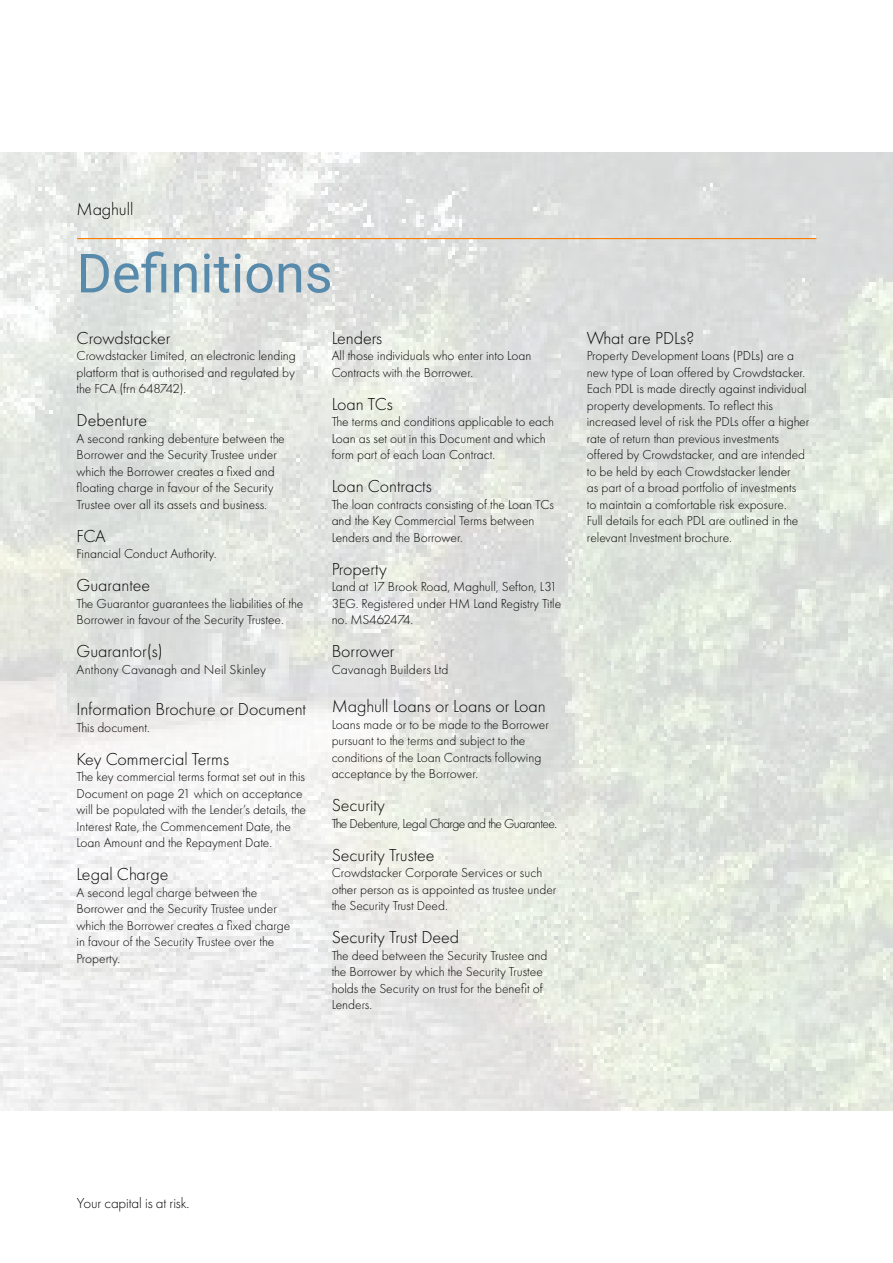
<style>
.page{position:relative;width:893px;height:1263px;background:#fff}
.page>*{position:absolute;margin:0;border:0;box-sizing:border-box;transform-origin:0 0}
.t1{font:54px "Roboto";color:#578aab}
.t2{font:300 18px "Futura PT";color:#040503}
.t3{font:300 15px "Futura PT";letter-spacing:-.01em;color:#040503}
.t4{font:300 13.5px/16.5px "Futura PT";color:#040503}
.t5{font:300 13.5px "Futura PT";letter-spacing:-.04em;color:#040503}
</style>
<div class="page">
<img style="left:0;top:153px;width:893px;height:957px">
<hr style="left:77px;top:238px;width:739px;height:1px;background:#fe7c00">
<h2 class="t2" style="left:77px;top:198px;width:58px">Maghull</h2>
<h1 class="t1" style="left:77px;top:235px;width:258px">Definitions</h1>
<h2 class="t2" style="left:77px;top:328px;width:95px">Crowdstacker</h2>
<p class="t4" style="left:77px;top:348px;width:221px;text-align:justify">Crowdstacker Limited, an electronic lending platform that is authorised and regulated by the FCA (frn 648742).</p>
<h2 class="t2" style="left:77px;top:410px;width:72px">Debenture</h2>
<p class="t4" style="left:77px;top:430px;width:210px">A second ranking debenture between the Borrower and the Security Trustee under which the Borrower creates a fixed and floating charge in favour of the Security Trustee over all its assets and business.</p>
<h2 class="t2" style="left:77px;top:526px;width:31px">FCA</h2>
<p class="t4" style="left:77px;top:546px;width:141px">Financial Conduct Authority.</p>
<h2 class="t2" style="left:77px;top:575px;width:75px">Guarantee</h2>
<p class="t4" style="left:77px;top:595px;width:228px">The Guarantor guarantees the liabilities of the<br>Borrower in favour of the Security Trustee.</p>
<h2 class="t2" style="left:77px;top:641px;width:88px">Guarantor(s)</h2>
<p class="t4" style="left:77px;top:661px;width:191px">Anthony Cavanagh and Neil Skinley</p>
<h2 class="t2" style="left:77px;top:699px;width:231px">Information Brochure or Document</h2>
<p class="t4" style="left:77px;top:719px;width:75px">This document.</p>
<h2 class="t2" style="left:77px;top:749px;width:154px">Key Commercial Terms</h2>
<p class="t4" style="left:77px;top:769px;width:231px">The key commercial terms format set out in this Document on page 21 which on acceptance will be populated with the Lender’s details, the Interest Rate, the Commencement Date, the Loan Amount and the Repayment Date.</p>
<h2 class="t2" style="left:77px;top:864px;width:93px">Legal Charge</h2>
<p class="t4" style="left:77px;top:884px;width:215px">A second legal charge between the Borrower and the Security Trustee under which the Borrower creates a fixed charge in favour of the Security Trustee over the Property.</p>
<h2 class="t2" style="left:332px;top:328px;width:52px">Lenders</h2>
<p class="t4" style="left:332px;top:348px;width:201px">All those individuals who enter into Loan<br>Contracts with the Borrower.</p>
<h2 class="t2" style="left:332px;top:394px;width:63px">Loan TCs</h2>
<p class="t4" style="left:332px;top:414px;width:224px">The terms and conditions applicable to each<br>Loan as set out in this Document and which form part of each Loan Contract.</p>
<h2 class="t2" style="left:332px;top:476px;width:102px">Loan Contracts</h2>
<p class="t4" style="left:332px;top:496px;width:224px">The loan contracts consisting of the Loan TCs and the Key Commercial Terms between<br>Lenders and the Borrower.</p>
<h2 class="t2" style="left:332px;top:559px;width:57px">Property</h2>
<p class="t4" style="left:332px;top:579px;width:231px">Land at 17 Brook Road, Maghull, Sefton, L31<br>3EG. Registered under HM Land Registry Title no. MS462474.</p>
<h2 class="t2" style="left:332px;top:641px;width:64px">Borrower</h2>
<p class="t4" style="left:332px;top:661px;width:118px">Cavanagh Builders Ltd</p>
<h2 class="t2" style="left:332px;top:696px;width:216px">Maghull Loans or Loans or Loan</h2>
<p class="t4" style="left:332px;top:716px;width:219px">Loans made or to be made to the Borrower pursuant to the terms and subject to the conditions of the Loan Contracts following acceptance by the Borrower.</p>
<h2 class="t2" style="left:332px;top:795px;width:55px">Security</h2>
<p class="t5" style="left:332px;top:815px;width:227px">The Debenture, Legal Charge and the Guarantee.</p>
<h2 class="t2" style="left:332px;top:844px;width:104px">Security Trustee</h2>
<p class="t4" style="left:332px;top:864px;width:226px">Crowdstacker Corporate Services or such other person as is appointed as trustee under the Security Trust Deed.</p>
<h2 class="t2" style="left:332px;top:927px;width:129px">Security Trust Deed</h2>
<p class="t4" style="left:332px;top:947px;width:217px">The deed between the Security Trustee and the Borrower by which the Security Trustee holds the Security on trust for the benefit of Lenders.</p>
<h2 class="t2" style="left:587px;top:328px;width:109px">What are PDLs?</h2>
<p class="t4" style="left:587px;top:348px;width:224px">Property Development Loans (PDLs) are a new type of Loan offered by Crowdstacker.<br>Each PDL is made directly against individual property developments. To reflect this increased level of risk the PDLs offer a higher rate of return than previous investments offered by Crowdstacker, and are intended to be held by each Crowdstacker lender<br>as part of a broad portfolio of investments<br>to maintain a comfortable risk exposure.<br>Full details for each PDL are outlined in the relevant Investment brochure.</p>
<p class="t3" style="left:77px;top:1195px;width:114px">Your capital is at risk.</p>
</div>
